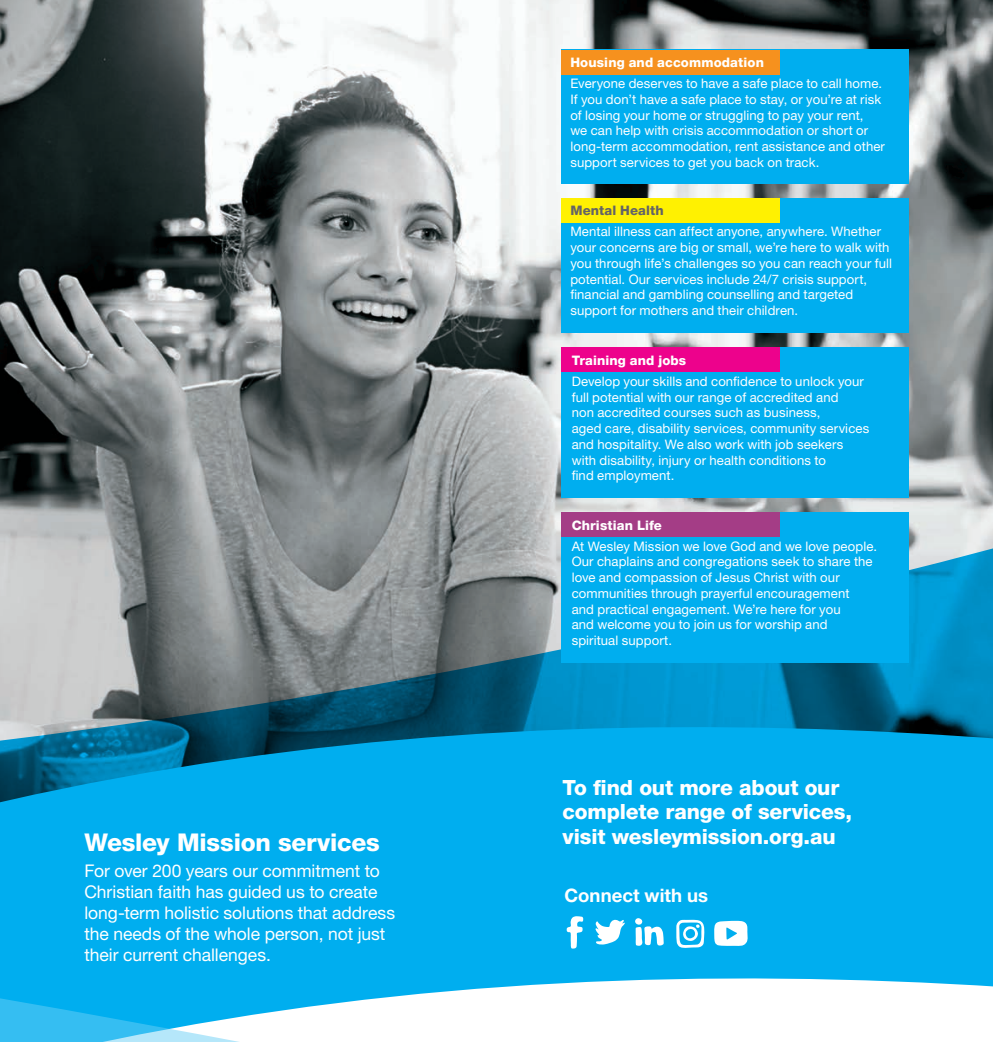
<style>
.page{position:relative;width:993px;height:1042px;background:#fff}
.page>*{position:absolute;margin:0;border:0;box-sizing:border-box;transform-origin:0 0}
.t1{font:24.5px "Helvetica Neue LT 85 Hv";letter-spacing:-.01em;color:#fff}
.t2{font:21px/24.5px "Helvetica Neue LT 85 Hv";letter-spacing:-.01em;color:#fff}
.t3{font:18.55px "Helvetica Neue LT 75 Bd";letter-spacing:.005em;color:#fff}
.t4{font:17.5px/21px "Helvetica Neue LT 55 Rm";letter-spacing:-.005em;color:#fff}
.t5{font:13.12px/15.8px "Helvetica Neue LT 55 Rm";letter-spacing:.01em;color:#fff}
.t6{font:13.12px "Helvetica Neue LT 85 Hv";letter-spacing:.01em;color:#fff}
.t7{font:13.12px "Helvetica Neue LT 85 Hv";letter-spacing:.01em;color:#636366}
</style>
<div class="page">
<img style="left:0;top:0;width:992px;height:515px">
<svg style="left:0;top:515px;width:992px;height:193px;background:#6e92a0"></svg>
<svg style="left:0;top:708px;width:992px;height:279px;background:#06a2dc"></svg>
<svg style="left:0;top:866px;width:541px;height:176px;background:#2abbf1"></svg>
<svg style="left:566px;top:916px;width:17px;height:32px"></svg>
<svg style="left:676px;top:919px;width:28px;height:29px"></svg>
<svg style="left:634px;top:918px;width:29px;height:28px"></svg>
<svg style="left:595px;top:919px;width:30px;height:25px"></svg>
<svg style="left:713px;top:921px;width:34px;height:25px"></svg>
<div style="left:561px;top:198px;width:347px;height:135px;background:#00aeef"></div>
<div style="left:561px;top:347px;width:347px;height:151px;background:#00aeef"></div>
<div style="left:561px;top:512px;width:347px;height:150px;background:#00aeef"></div>
<div style="left:561px;top:198px;width:218px;height:25px;background:#fff101"></div>
<div style="left:561px;top:347px;width:218px;height:25px;background:#ed028c"></div>
<div style="left:561px;top:512px;width:218px;height:25px;background:#a43d86"></div>
<div style="left:561px;top:50px;width:347px;height:134px;background:#00aeef"></div>
<div style="left:561px;top:50px;width:218px;height:24px;background:#f6911e"></div>
<h1 class="t1" style="left:84px;top:827px;width:297px">Wesley Mission services</h1>
<h3 class="t4" style="left:84px;top:859px;width:312px">For over 200 years our commitment to Christian faith has guided us to create long-term holistic solutions that address the needs of the whole person, not just their current challenges.</h3>
<p class="t6" style="left:570px;top:55px;width:195px">Housing and accommodation</p>
<p class="t5" style="left:570px;top:75px;width:316px">Everyone deserves to have a safe place to call home.<br>If you don’t have a safe place to stay, or you’re at risk of losing your home or struggling to pay your rent,<br>we can help with crisis accommodation or short or long-term accommodation, rent assistance and other support services to get you back on track.</p>
<p class="t7" style="left:570px;top:203px;width:95px">Mental Health</p>
<p class="t5" style="left:570px;top:223px;width:323px">Mental illness can affect anyone, anywhere. Whether your concerns are big or small, we’re here to walk with you through life’s challenges so you can reach your full potential. Our services include 24/7 crisis support, financial and gambling counselling and targeted support for mothers and their children.</p>
<p class="t6" style="left:571px;top:353px;width:116px">Training and jobs</p>
<p class="t5" style="left:571px;top:373px;width:299px">Develop your skills and confidence to unlock your full potential with our range of accredited and<br>non accredited courses such as business,<br>aged care, disability services, community services and hospitality. We also work with job seekers with disability, injury or health conditions to<br>find employment.</p>
<p class="t6" style="left:571px;top:517px;width:92px">Christian Life</p>
<p class="t5" style="left:571px;top:538px;width:307px">At Wesley Mission we love God and we love people.<br>Our chaplains and congregations seek to share the love and compassion of Jesus Christ with our communities through prayerful encouragement<br>and practical engagement. We’re here for you<br>and welcome you to join us for worship and spiritual support.</p>
<h2 class="t2" style="left:562px;top:775px;width:291px">To find out more about our complete range of services, visit wesleymission.org.au</h2>
<h3 class="t3" style="left:564px;top:883px;width:145px">Connect with us</h3>
</div>
